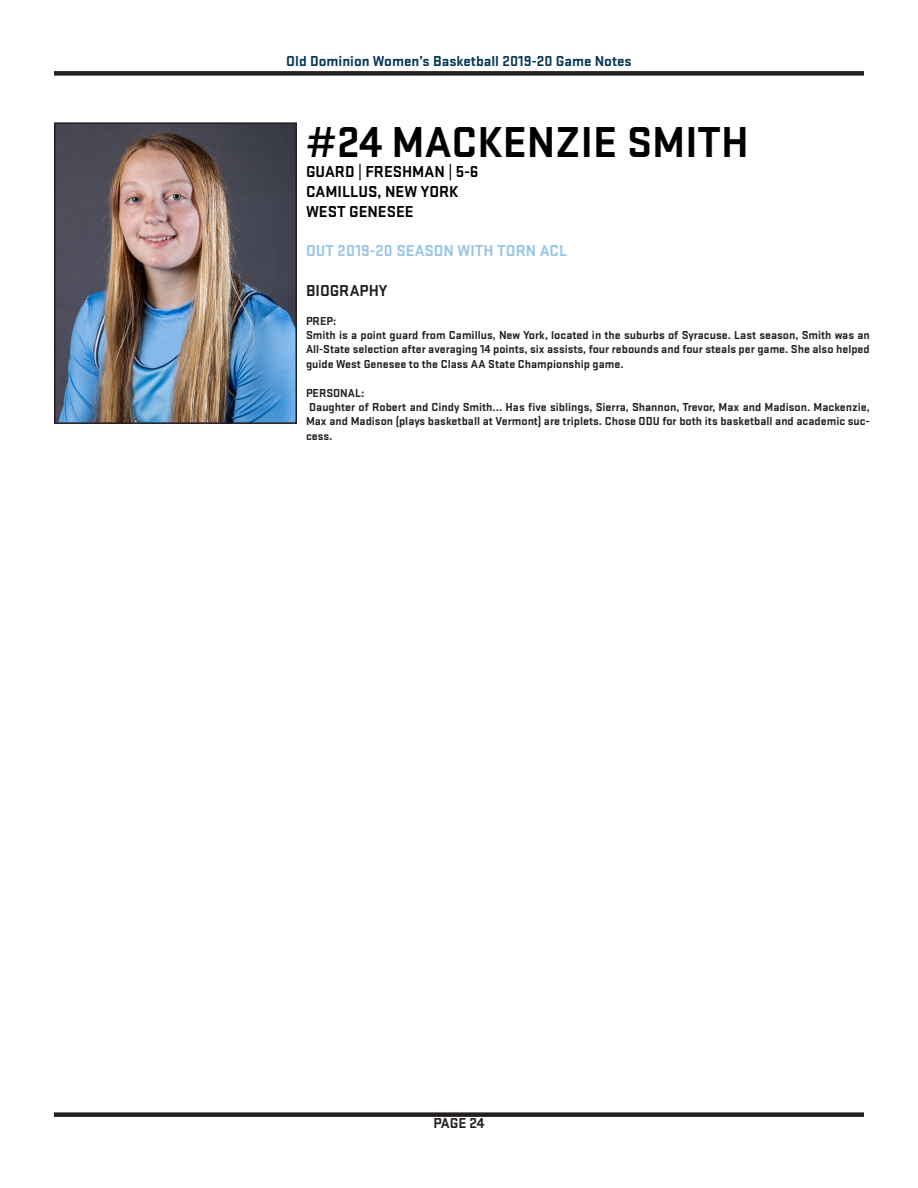
<style>
.page{position:relative;width:918px;height:1188px;background:#fff}
.page>*{position:absolute;margin:0;border:0;box-sizing:border-box;transform-origin:0 0}
.Records_text{font:700 45px "Stratum 2";color:#000}
.Records_text-2{font:700 16.5px "Stratum 2";color:#000}
.Records_text-3{font:700 16.5px "Stratum 2";color:#98c5e9}
.Records_text-4{font:700 16.5px "Stratum 2";color:#231f20}
.t1{font:700 15px "Stratum 2";color:#043555}
.t2{font:700 15px "Stratum 2";letter-spacing:-.015em;color:#231f20}
.Records_text-5{font:700 12px/14.4px "Stratum 2";color:#231f20;text-align:justify}
</style>
<div class="page">
<div style="left:54px;top:1112px;width:810px;height:5px;background:#231f20"></div>
<div style="left:54px;top:71px;width:810px;height:5px;background:#231f20"></div>
<img style="left:57px;top:125px;width:237px;height:296px">
<div style="left:54px;top:122px;width:243px;height:302px;border:2px solid #231f20"></div>
<p class="t1" style="left:286px;top:50px;width:347px">Old Dominion Women’s Basketball 2019-20 Game Notes</p>
<p class="Records_text" style="left:306px;top:111px;width:444px">#24 MACKENZIE SMITH</p>
<p class="Records_text-2" style="left:306px;top:160px;width:174px">GUARD | FRESHMAN | 5-6</p>
<p class="Records_text-2" style="left:306px;top:180px;width:154px">CAMILLUS, NEW YORK</p>
<p class="Records_text-2" style="left:306px;top:200px;width:109px">WEST GENESEE</p>
<p class="Records_text-3" style="left:306px;top:239px;width:263px">OUT 2019-20 SEASON WITH TORN ACL</p>
<p class="Records_text-4" style="left:306px;top:279px;width:83px">BIOGRAPHY</p>
<p class="Records_text-5" style="left:306px;top:313px;width:32px">PREP:</p>
<p class="Records_text-5" style="left:306px;top:327px;width:565px">Smith is a point guard from Camillus, New York, located in the suburbs of Syracuse. Last season, Smith was an All-State selection after averaging 14 points, six assists, four rebounds and four steals per game. She also helped guide West Genesee to the Class AA State Championship game.</p>
<p class="Records_text-5" style="left:306px;top:385px;width:60px">PERSONAL:</p>
<p class="Records_text-5" style="left:306px;top:399px;width:565px">Daughter of Robert and Cindy Smith... Has five siblings, Sierra, Shannon, Trevor, Max and Madison. Mackenzie, Max and Madison (plays basketball at Vermont) are triplets. Chose ODU for both its basketball and academic suc&shy;cess.</p>
<p class="t2" style="left:433px;top:1113px;width:53px">PAGE 24</p>
</div>
